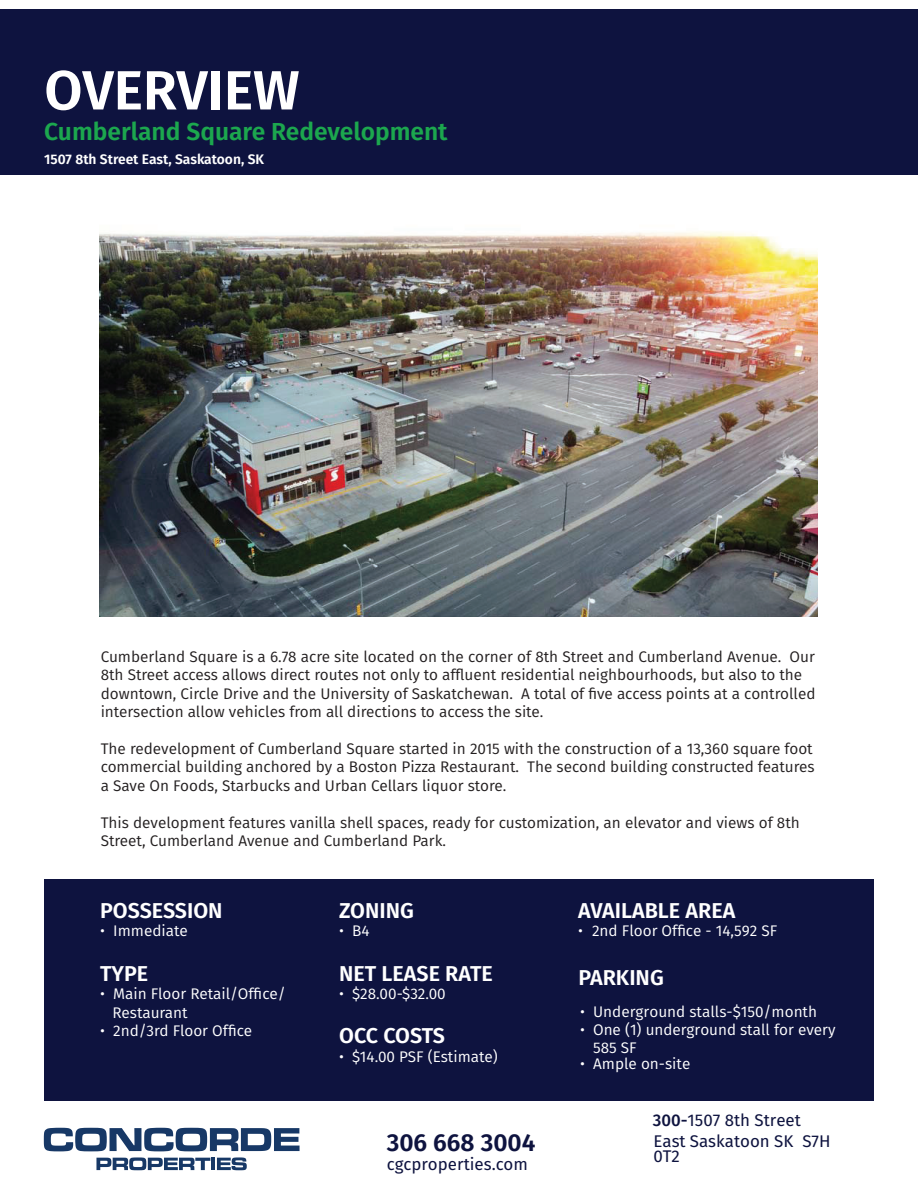
<style>
.page{position:relative;width:918px;height:1188px;background:#fff}
.page>*{position:absolute;margin:0;border:0;box-sizing:border-box;transform-origin:0 0}
.t1{font:600 55.35px "Fira Sans";color:#fff}
.t2{font:600 24.6px "Fira Sans";color:#1ca74e}
.t3{font:600 24.6px "Fira Sans";color:#0e133f}
.t4{font:600 21.45px "Fira Sans";color:#fff}
.t5{font:16.95px/21px "Fira Sans";color:#0e133f}
.t6{font:15.3px/18.5px "Fira Sans";color:#231f20}
.t7{font:15.3px/18.5px "Fira Sans";color:#fff}
.t8{font:600 13.8px "Fira Sans";color:#fff}
.s1{font-weight:500}
</style>
<div class="page">
<div style="left:0;top:9px;width:918px;height:166px;background:#0e133f"></div>
<svg style="left:44px;top:1128px;width:256px;height:23px"></svg>
<svg style="left:96px;top:1157px;width:114px;height:13px"></svg>
<hr style="left:211px;top:1158px;width:4px;height:12px;background:#173866">
<svg style="left:217px;top:1157px;width:30px;height:13px"></svg>
<div style="left:44px;top:879px;width:830px;height:222px;background:#0e133f"></div>
<img style="left:100px;top:231px;width:717px;height:386px">
<h1 class="t1" style="left:44px;top:45px;width:257px">OVERVIEW</h1>
<h2 class="t2" style="left:44px;top:111px;width:405px">Cumberland Square Redevelopment</h2>
<p class="t8" style="left:44px;top:147px;width:221px">1507 8th Street East, Saskatoon, SK</p>
<p class="t6" style="left:101px;top:647px;width:716px">Cumberland Square is a 6.78 acre site located on the corner of 8th Street and Cumberland Avenue. Our 8th Street access allows direct routes not only to affluent residential neighbourhoods, but also to the downtown, Circle Drive and the University of Saskatchewan. A total of five access points at a controlled intersection allow vehicles from all directions to access the site.</p>
<p class="t6" style="left:101px;top:739px;width:716px">The redevelopment of Cumberland Square started in 2015 with the construction of a 13,360 square foot commercial building anchored by a Boston Pizza Restaurant. The second building constructed features a Save On Foods, Starbucks and Urban Cellars liquor store.</p>
<p class="t6" style="left:101px;top:813px;width:701px">This development features vanilla shell spaces, ready for customization, an elevator and views of 8th<br>Street, Cumberland Avenue and Cumberland Park.</p>
<h3 class="t4" style="left:100px;top:893px;width:124px">POSSESSION</h3>
<p class="t7" style="left:100px;top:922px;width:89px">• Immediate</p>
<h3 class="t4" style="left:100px;top:956px;width:50px">TYPE</h3>
<p class="t7" style="left:113px;top:984px;width:175px;text-indent:-12px">• Main Floor Retail/Office/<br>Restaurant</p>
<p class="t7" style="left:100px;top:1021px;width:154px">• 2nd/3rd Floor Office</p>
<h3 class="t4" style="left:339px;top:893px;width:76px">ZONING</h3>
<p class="t7" style="left:339px;top:922px;width:32px">• B4</p>
<h3 class="t4" style="left:339px;top:956px;width:155px">NET LEASE RATE</h3>
<p class="t7" style="left:339px;top:984px;width:108px">• $28.00-$32.00</p>
<h3 class="t4" style="left:339px;top:1018px;width:107px">OCC COSTS</h3>
<p class="t7" style="left:339px;top:1047px;width:160px">• $14.00 PSF (Estimate)</p>
<h2 class="t3" style="left:387px;top:1122px;width:150px">306 668 3004</h2>
<p class="t5" style="left:387px;top:1153px;width:143px">cgcproperties.com</p>
<h3 class="t4" style="left:578px;top:893px;width:159px">AVAILABLE AREA</h3>
<p class="t7" style="left:578px;top:922px;width:201px">• 2nd Floor Office - 14,592 SF</p>
<h3 class="t4" style="left:579px;top:960px;width:87px">PARKING</h3>
<p class="t7" style="left:580px;top:1002px;width:239px">• Underground stalls-$150/month</p>
<p class="t7" style="left:593px;top:1020px;width:244px;text-indent:-13px">• One (1) underground stall for every<br>585 SF</p>
<p class="t7" style="left:580px;top:1054px;width:112px">• Ample on-site</p>
<p class="t5" style="left:653px;top:1109px;width:179px"><span class="s1">300-</span>1507 8th Street<br>East Saskatoon SK S7H</p>
<p class="t5" style="left:653px;top:1145px;width:28px">0T2</p>
</div>
